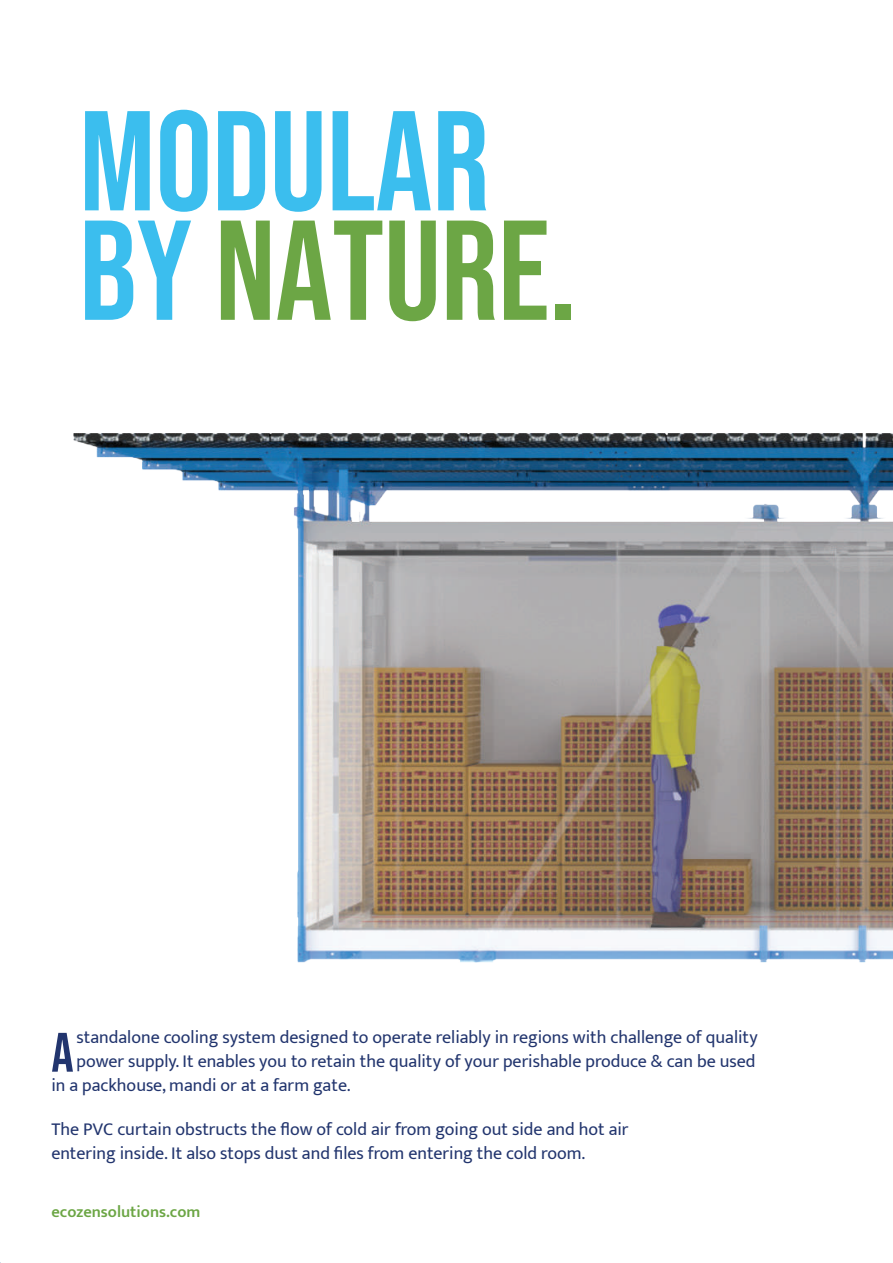
<style>
.page{position:relative;width:893px;height:1263px;background:#fff}
.page>*{position:absolute;margin:0;border:0;box-sizing:border-box;transform-origin:0 0}
.t1{font:141.75px/109.5px "Bebas Neue";color:#3bbeee}
.t2{font:55.5px "Bebas Neue";color:#22356e}
.t3{font:18px/24px "Mukta";color:#22356e}
.t4{font:600 16.5px "Mukta";color:#6ca645}
.s1{color:#6ca645}
</style>
<div class="page">
<img style="left:73px;top:434px;width:820px;height:528px">
<h1 class="t1" style="left:79px;top:105px;width:498px">MODULAR<br>BY <span class="s1">NATURe.</span></h1>
<p class="t3" style="left:77px;top:1025px;width:683px">standalone cooling system designed to operate reliably in regions with challenge of quality power supply. It enables you to retain the quality of your perishable produce &amp; can be used</p>
<h2 class="t2" style="left:51px;top:1021px;width:24px">A</h2>
<p class="t3" style="left:51px;top:1073px;width:301px">in a packhouse, mandi or at a farm gate.</p>
<p class="t3" style="left:51px;top:1117px;width:579px">The PVC curtain obstructs the flow of cold air from going out side and hot air entering inside. It also stops dust and files from entering the cold room.</p>
<p class="t4" style="left:51px;top:1202px;width:151px">ecozensolutions.com</p>
</div>
